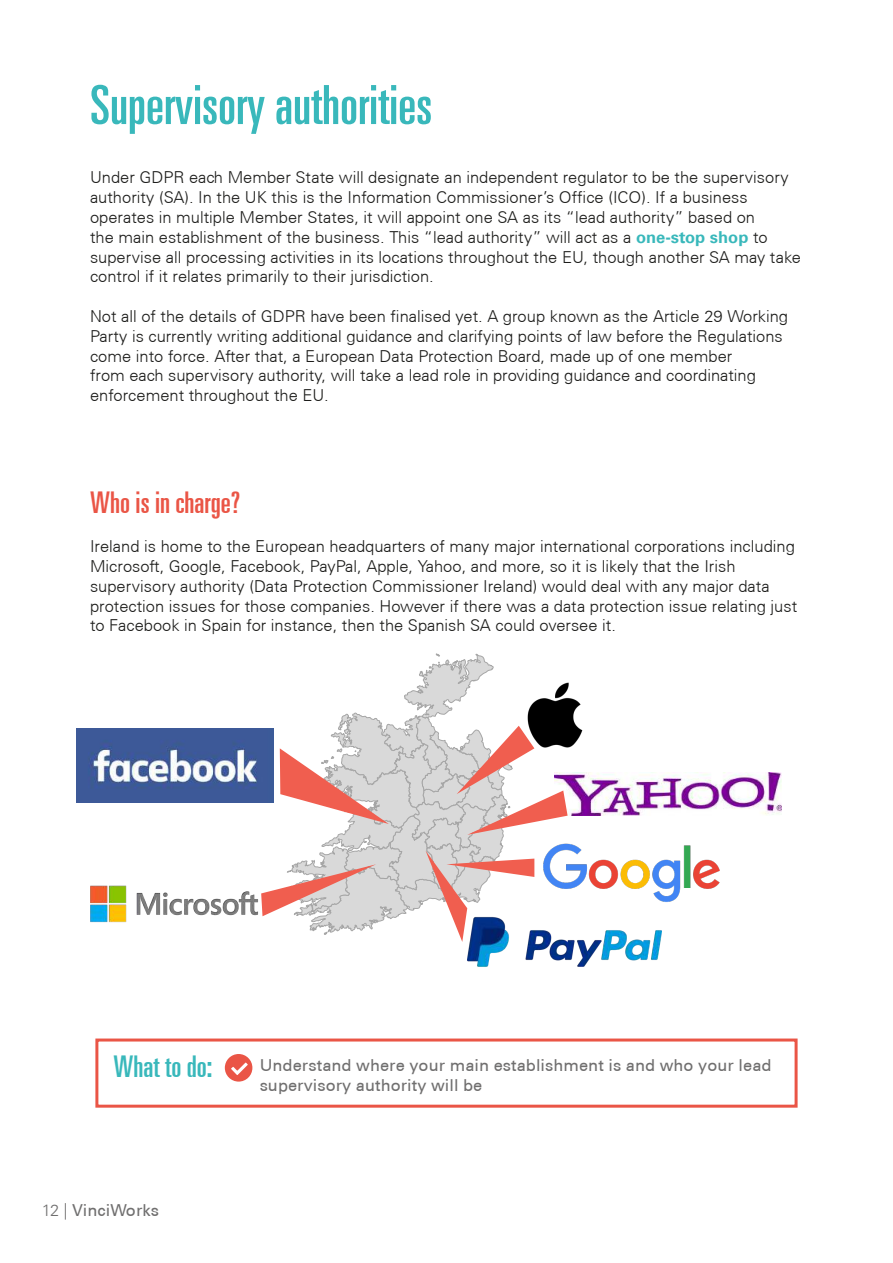
<style>
.page{position:relative;width:893px;height:1263px;background:#fff}
.page>*{position:absolute;margin:0;border:0;box-sizing:border-box;transform-origin:0 0}
.t1{font:ultra-condensed 54px "Univers LT";color:#39b8bb}
.t2{font:ultra-condensed 30px "Univers LT";color:#ea5546}
.t3{font:ultra-condensed 30px "Univers LT";color:#39b8bb}
.t4{font:300 16.5px/19.8px "Univers CE";color:#1d1d1b}
.t5{font:500 16.5px/19.8px "Univers CE";color:#706f6f}
.s1{font-family:"Univers LT";font-weight:700;color:#39b8bb}
.s2{font-weight:300}
</style>
<div class="page">
<svg style="left:225px;top:1054px;width:27px;height:27px"></svg>
<div style="left:95px;top:1038px;width:703px;height:70px;border:3px solid #ea5546"></div>
<img style="left:568px;top:682px;width:15px;height:66px">
<img style="left:76px;top:729px;width:185px;height:74px">
<img style="left:90px;top:885px;width:168px;height:38px">
<img style="left:467px;top:930px;width:194px;height:37px">
<img style="left:568px;top:843px;width:152px;height:59px">
<img style="left:568px;top:773px;width:213px;height:43px">
<svg style="left:261px;top:654px;width:307px;height:288px"></svg>
<h1 class="t1" style="left:90px;top:74px;width:344px">Supervisory authorities</h1>
<p class="t4" style="left:90px;top:168px;width:713px">Under GDPR each Member State will designate an independent regulator to be the supervisory authority (SA). In the UK this is the Information Commissioner’s Office (ICO). If a business operates in multiple Member States, it will appoint one SA as its “lead authority” based on<br>the main establishment of the business. This “lead authority” will act as a <span class="s1">one-stop shop</span> to supervise all processing activities in its locations throughout the EU, though another SA may take control if it relates primarily to their jurisdiction.</p>
<p class="t4" style="left:90px;top:307px;width:699px">Not all of the details of GDPR have been finalised yet. A group known as the Article 29 Working Party is currently writing additional guidance and clarifying points of law before the Regulations come into force. After that, a European Data Protection Board, made up of one member<br>from each supervisory authority, will take a lead role in providing guidance and coordinating enforcement throughout the EU.</p>
<h2 class="t2" style="left:90px;top:485px;width:152px">Who is in charge?</h2>
<p class="t4" style="left:90px;top:537px;width:709px">Ireland is home to the European headquarters of many major international corporations including Microsoft, Google, Facebook, PayPal, Apple, Yahoo, and more, so it is likely that the Irish supervisory authority (Data Protection Commissioner Ireland) would deal with any major data protection issues for those companies. However if there was a data protection issue relating just to Facebook in Spain for instance, then the Spanish SA could oversee it.</p>
<h2 class="t3" style="left:114px;top:1049px;width:100px">What to do:</h2>
<p class="t5" style="left:260px;top:1056px;width:513px">Understand where your main establishment is and who your lead supervisory authority will be</p>
<p class="t5" style="left:42px;top:1200px;width:119px"><span class="s2">12 |</span> VinciWorks</p>
</div>
